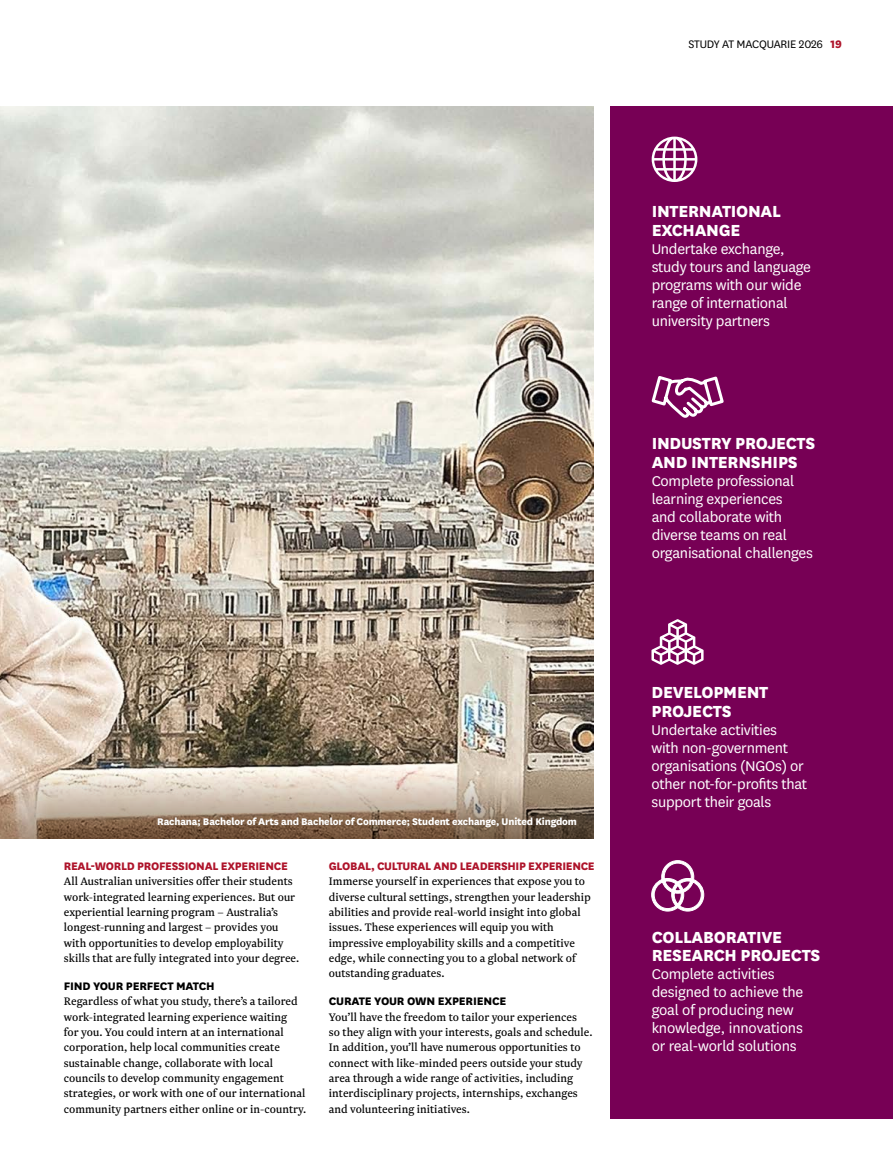
<style>
.page{position:relative;width:893px;height:1170px;background:#fff}
.page>*{position:absolute;margin:0;border:0;box-sizing:border-box;transform-origin:0 0}
.t1{font:800 18.75px/18.8px "National";letter-spacing:-.015em;color:#fff}
.t2{font:16.5px/18px "National";letter-spacing:-.015em;color:#fff}
.t3{font:12.75px/15.3px "Newzald";letter-spacing:.005em;color:#000}
.t4{font:800 12.75px "National";letter-spacing:-.025em;color:#ae132a}
.t5{font:800 12.75px "National";letter-spacing:-.015em;color:#000}
.t6{font:12.75px "National";letter-spacing:-.015em;color:#000}
.t7{font:800 11.25px "National";letter-spacing:-.015em;color:#fff}
.s1{font-weight:800;color:#ae132a}
</style>
<div class="page">
<img style="left:0;top:106px;width:594px;height:648px">
<div style="left:611px;top:106px;width:282px;height:1012px;background:#705"></div>
<svg style="left:651px;top:376px;width:73px;height:42px"></svg>
<svg style="left:652px;top:137px;width:45px;height:45px"></svg>
<svg style="left:651px;top:860px;width:53px;height:51px"></svg>
<svg style="left:651px;top:619px;width:53px;height:45px"></svg>
<svg style="left:0;top:754px;width:594px;height:84px;background:#b7a796"></svg>
<div style="left:154px;top:812px;width:426px;height:18px;background:#674c31;opacity:.5"></div>
<p class="t6" style="left:688px;top:36px;width:155px">STUDY AT MACQUARIE 2026 <span class="s1">19</span></p>
<p class="t7" style="left:157px;top:813px;width:421px">Rachana; Bachelor of Arts and Bachelor of Commerce; Student exchange, United Kingdom</p>
<p class="t4" style="left:64px;top:857px;width:226px">REAL-WORLD PROFESSIONAL EXPERIENCE</p>
<p class="t3" style="left:64px;top:873px;width:237px">All Australian universities offer their students work-integrated learning experiences. But our experiential learning program – Australia’s longest-running and largest – provides you with opportunities to develop employability skills that are fully integrated into your degree.</p>
<p class="t5" style="left:64px;top:976px;width:152px">FIND YOUR PERFECT MATCH</p>
<p class="t3" style="left:64px;top:993px;width:244px">Regardless of what you study, there’s a tailored work-integrated learning experience waiting<br>for you. You could intern at an international corporation, help local communities create sustainable change, collaborate with local councils to develop community engagement strategies, or work with one of our international community partners either online or in-country.</p>
<p class="t4" style="left:329px;top:857px;width:267px">GLOBAL, CULTURAL AND LEADERSHIP EXPERIENCE</p>
<p class="t3" style="left:329px;top:873px;width:263px">Immerse yourself in experiences that expose you to diverse cultural settings, strengthen your leadership abilities and provide real‑world insight into global issues. These experiences will equip you with impressive employability skills and a competitive edge, while connecting you to a global network of outstanding graduates.</p>
<p class="t5" style="left:329px;top:992px;width:179px">CURATE YOUR OWN EXPERIENCE</p>
<p class="t3" style="left:329px;top:1008px;width:265px">You’ll have the freedom to tailor your experiences<br>so they align with your interests, goals and schedule.<br>In addition, you’ll have numerous opportunities to connect with like-minded peers outside your study area through a wide range of activities, including interdisciplinary projects, internships, exchanges and volunteering initiatives.</p>
<h1 class="t1" style="left:652px;top:200px;width:131px">INTERNATIONAL<br>EXCHANGE</h1>
<p class="t2" style="left:652px;top:239px;width:161px">Undertake exchange, study tours and language programs with our wide range of international university partners</p>
<h1 class="t1" style="left:652px;top:432px;width:165px">INDUSTRY PROJECTS<br>AND INTERNSHIPS</h1>
<p class="t2" style="left:652px;top:471px;width:163px">Complete professional learning experiences<br>and collaborate with diverse teams on real organisational challenges</p>
<h1 class="t1" style="left:651px;top:681px;width:118px">DEVELOPMENT<br>PROJECTS</h1>
<p class="t2" style="left:651px;top:720px;width:157px">Undertake activities with non-government organisations (NGOs) or other not-for-profits that support their goals</p>
<h1 class="t1" style="left:652px;top:925px;width:170px">COLLABORATIVE<br>RESEARCH PROJECTS</h1>
<p class="t2" style="left:652px;top:964px;width:153px">Complete activities designed to achieve the goal of producing new knowledge, innovations or real-world solutions</p>
</div>
